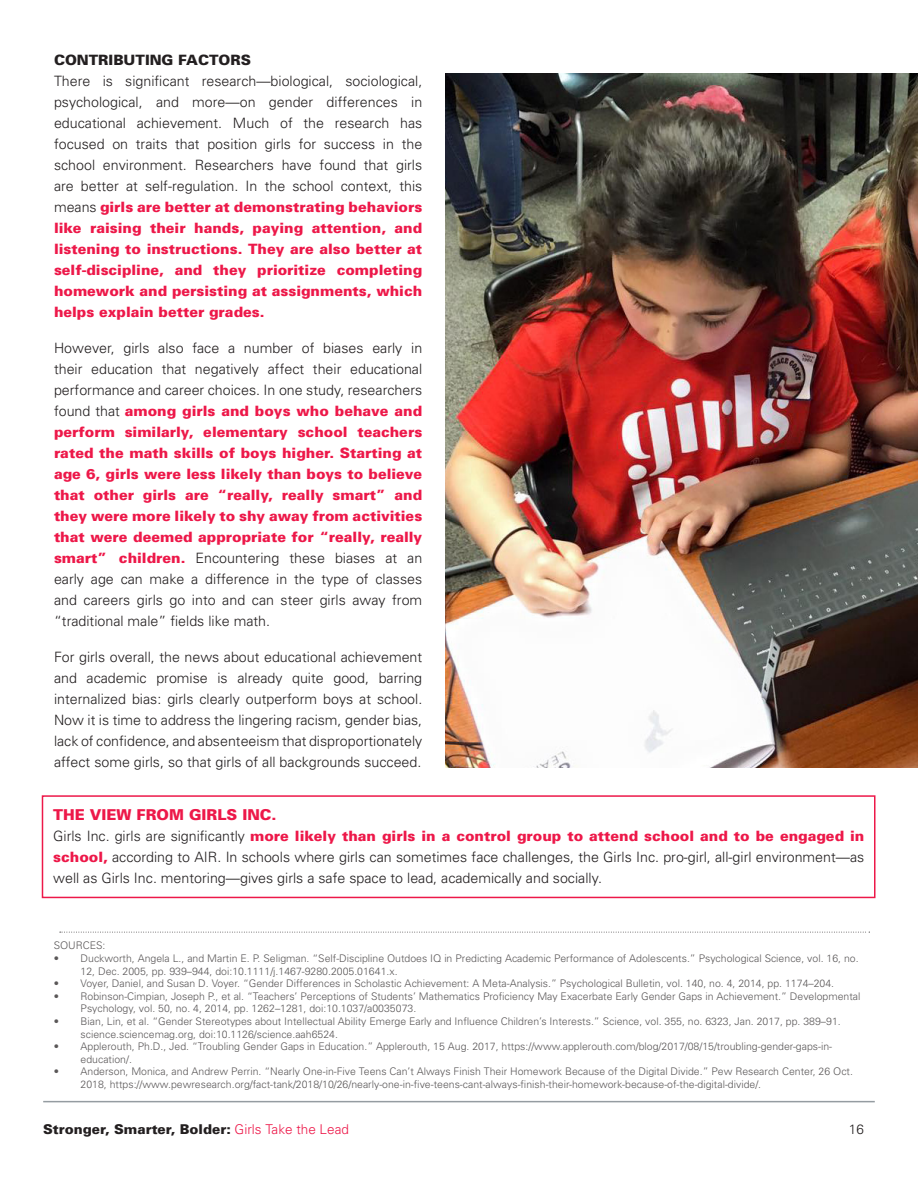
<style>
.page{position:relative;width:918px;height:1188px;background:#fff}
.page>*{position:absolute;margin:0;border:0;box-sizing:border-box;transform-origin:0 0}
.t1{font:900 15px "Univers";color:#ed1849}
.t2{font:300 14.25px/21px "Univers";color:#231f20;text-align:justify}
.t3{font:900 14.25px "Univers";color:#231f20}
.t4{font:900 13.5px "Univers";color:#231f20}
.t5{font:300 13.5px "Univers";color:#231f20}
.t6{font:300 10.5px/12.6px "Univers";color:#231f20}
.s1{font-weight:900;color:#ed1849}
.s2{font-weight:300;color:#ed1849}
</style>
<div class="page">
<hr style="left:43px;top:1101px;width:832px;height:1px;background:#959ca1">
<img style="left:446px;top:73px;width:472px;height:695px">
<div style="left:42px;top:795px;width:834px;height:103px;border:2px solid #ed1849"></div>
<svg style="left:60px;top:932px;width:810px;height:1px"></svg>
<p class="t3" style="left:54px;top:51px;width:199px">CONTRIBUTING FACTORS</p>
<p class="t2" style="left:54px;top:70px;width:370px">There is significant research—biological, sociological, psychological, and more—on gender differences in educational achievement. Much of the research has focused on traits that position girls for success in the school environment. Researchers have found that girls are better at self-regulation. In the school context, this means <span class="s1">girls are better at demonstrating behaviors like raising their hands, paying attention, and listening to instructions. They are also better at self-discipline, and they prioritize completing homework and persisting at assignments, which helps explain better grades.</span></p>
<p class="t2" style="left:54px;top:337px;width:370px">However, girls also face a number of biases early in their education that negatively affect their educational performance and career choices. In one study, researchers found that <span class="s1">among girls and boys who behave and perform similarly, elementary school teachers rated the math skills of boys higher. Starting at age 6, girls were less likely than boys to believe that other girls are “really, really smart” and they were more likely to shy away from activities that were deemed appropriate for “really, really smart” children.</span> Encountering these biases at an early age can make a difference in the type of classes and careers girls go into and can steer girls away from “traditional male” fields like math.</p>
<p class="t2" style="left:54px;top:646px;width:370px">For girls overall, the news about educational achievement and academic promise is already quite good, barring internalized bias: girls clearly outperform boys at school.<br>Now it is time to address the lingering racism, gender bias, lack of confidence, and absenteeism that disproportionately affect some girls, so that girls of all backgrounds succeed.</p>
<p class="t1" style="left:53px;top:806px;width:225px">THE VIEW FROM GIRLS INC.</p>
<p class="t2" style="left:53px;top:825px;width:813px">Girls Inc. girls are significantly <span class="s1">more likely than girls in a control group to attend school and to be engaged in school,</span> according to AIR. In schools where girls can sometimes face challenges, the Girls Inc. pro-girl, all-girl environment—as well as Girls Inc. mentoring—gives girls a safe space to lead, academically and socially.</p>
<p class="t6" style="left:54px;top:939px;width:53px">SOURCES:</p>
<p class="t6" style="left:81px;top:952px;width:780px;text-indent:-27px">• Duckworth, Angela L., and Martin E. P. Seligman. “Self-Discipline Outdoes IQ in Predicting Academic Performance of Adolescents.” Psychological Science, vol. 16, no.<br>12, Dec. 2005, pp. 939–944, doi:10.1111/j.1467-9280.2005.01641.x.</p>
<p class="t6" style="left:54px;top:977px;width:782px">• Voyer, Daniel, and Susan D. Voyer. “Gender Differences in Scholastic Achievement: A Meta-Analysis.” Psychological Bulletin, vol. 140, no. 4, 2014, pp. 1174–204.</p>
<p class="t6" style="left:81px;top:990px;width:781px;text-indent:-27px">• Robinson-Cimpian, Joseph P., et al. “Teachers’ Perceptions of Students’ Mathematics Proficiency May Exacerbate Early Gender Gaps in Achievement.” Developmental<br>Psychology, vol. 50, no. 4, 2014, pp. 1262–1281, doi:10.1037/a0035073.</p>
<p class="t6" style="left:81px;top:1015px;width:762px;text-indent:-27px">• Bian, Lin, et al. “Gender Stereotypes about Intellectual Ability Emerge Early and Influence Children’s Interests.” Science, vol. 355, no. 6323, Jan. 2017, pp. 389–91. science.sciencemag.org, doi:10.1126/science.aah6524.</p>
<p class="t6" style="left:81px;top:1040px;width:753px;text-indent:-27px">• Applerouth, Ph.D., Jed. “Troubling Gender Gaps in Education.” Applerouth, 15 Aug. 2017, https://www.applerouth.com/blog/2017/08/15/troubling-gender-gaps-in&shy;education/.</p>
<p class="t6" style="left:81px;top:1065px;width:774px;text-indent:-27px">• Anderson, Monica, and Andrew Perrin. “Nearly One-in-Five Teens Can’t Always Finish Their Homework Because of the Digital Divide.” Pew Research Center, 26 Oct.<br>2018, https://www.pewresearch.org/fact-tank/2018/10/26/nearly-one-in-five-teens-cant-always-finish-their-homework-because-of-the-digital-divide/.</p>
<p class="t4" style="left:43px;top:1121px;width:307px">Stronger, Smarter, Bolder: <span class="s2">Girls Take the Lead</span></p>
<p class="t5" style="left:849px;top:1121px;width:17px">16</p>
</div>
